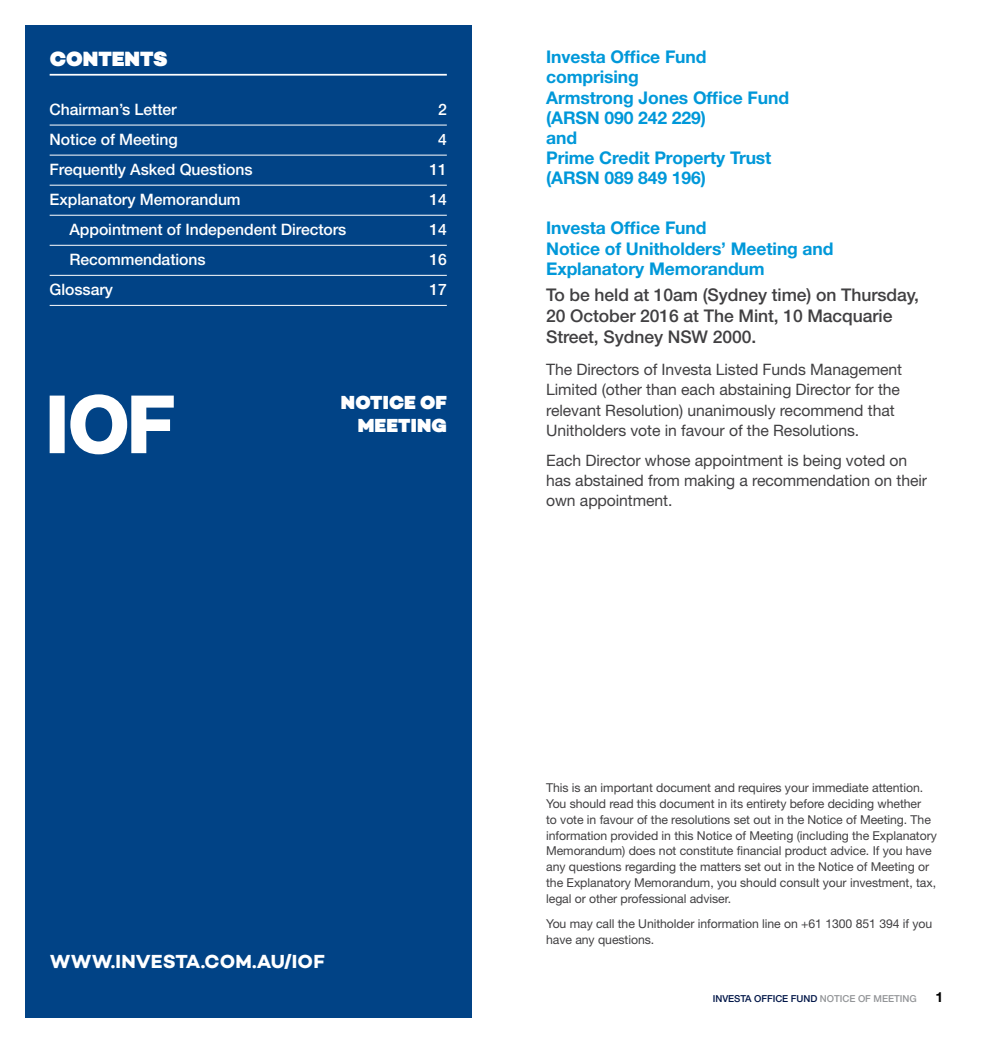
<style>
.page{position:relative;width:993px;height:1042px;background:#fff}
.page>*{position:absolute;margin:0;border:0;box-sizing:border-box;transform-origin:0 0}
.t1{font:900 21px "Campton";color:#fff}
.t2{font:700 19.25px "Campton";letter-spacing:.01em;color:#fff}
.t3{font:900 19.25px/23.1px "Campton";letter-spacing:.01em;color:#fff;text-align:right}
.t4{font:700 17.5px/20.1px "Helvetica Neue";letter-spacing:-.005em;color:#0098d9}
.t5{font:500 17.5px/21px "Helvetica Neue";letter-spacing:-.005em;color:#414042}
.t6{font:15.75px/20.1px "Helvetica Neue";letter-spacing:-.005em;color:#414042}
.t7{font:500 15.75px "Helvetica Neue";letter-spacing:-.005em;color:#fff}
.t8{font:700 14px "Helvetica Neue";color:#000}
.t9{font:12.25px/15.8px "Helvetica Neue";letter-spacing:-.005em;color:#414042}
.t10{font:500 9.62px "Helvetica Neue";letter-spacing:-.005em;color:#001648}
.s1{color:#939598}
</style>
<div class="page">
<div style="left:25px;top:25px;width:446px;height:992px;background:#014386"></div>
<hr style="left:50px;top:74px;width:396px;height:2px;background:#fff">
<hr style="left:50px;top:125px;width:396px;height:1px;background:#fff">
<hr style="left:50px;top:155px;width:396px;height:1px;background:#fff">
<hr style="left:50px;top:185px;width:396px;height:1px;background:#fff">
<hr style="left:50px;top:215px;width:396px;height:1px;background:#fff">
<hr style="left:50px;top:245px;width:396px;height:1px;background:#fff">
<hr style="left:50px;top:275px;width:396px;height:1px;background:#fff">
<hr style="left:50px;top:305px;width:396px;height:1px;background:#fff">
<svg style="left:50px;top:394px;width:124px;height:60px"></svg>
<h1 class="t1" style="left:50px;top:46px;width:119px">CONTENTS</h1>
<p class="t7" style="left:50px;top:100px;width:129px">Chairman’s Letter</p>
<p class="t7" style="left:438px;top:100px;width:10px">2</p>
<p class="t7" style="left:50px;top:130px;width:130px">Notice of Meeting</p>
<p class="t7" style="left:438px;top:130px;width:10px">4</p>
<p class="t7" style="left:50px;top:160px;width:204px">Frequently Asked Questions</p>
<p class="t7" style="left:429px;top:160px;width:19px">11</p>
<p class="t7" style="left:50px;top:190px;width:192px">Explanatory Memorandum</p>
<p class="t7" style="left:429px;top:190px;width:19px">14</p>
<p class="t7" style="left:69px;top:220px;width:278px">Appointment of Independent Directors</p>
<p class="t7" style="left:429px;top:220px;width:19px">14</p>
<p class="t7" style="left:69px;top:250px;width:138px">Recommendations</p>
<p class="t7" style="left:429px;top:250px;width:19px">16</p>
<p class="t7" style="left:50px;top:280px;width:65px">Glossary</p>
<p class="t7" style="left:429px;top:280px;width:19px">17</p>
<h2 class="t3" style="left:341px;top:390px;width:107px">NOTICE OF<br>MEETING</h2>
<h3 class="t4" style="left:546px;top:47px;width:244px">Investa Office Fund comprising<br>Armstrong Jones Office Fund (ARSN 090 242 229)<br>and<br>Prime Credit Property Trust (ARSN 089 849 196)</h3>
<h3 class="t4" style="left:546px;top:218px;width:289px">Investa Office Fund<br>Notice of Unitholders’ Meeting and<br>Explanatory Memorandum</h3>
<h3 class="t5" style="left:546px;top:284px;width:374px">To be held at 10am (Sydney time) on Thursday,<br>20 October 2016 at The Mint, 10 Macquarie<br>Street, Sydney NSW 2000.</h3>
<p class="t6" style="left:546px;top:359px;width:357px">The Directors of Investa Listed Funds Management Limited (other than each abstaining Director for the relevant Resolution) unanimously recommend that Unitholders vote in favour of the Resolutions.</p>
<p class="t6" style="left:546px;top:450px;width:382px">Each Director whose appointment is being voted on has abstained from making a recommendation on their own appointment.</p>
<h2 class="t2" style="left:50px;top:948px;width:276px">WWW.INVESTA.COM.AU/IOF</h2>
<p class="t9" style="left:546px;top:780px;width:392px">This is an important document and requires your immediate attention.<br>You should read this document in its entirety before deciding whether<br>to vote in favour of the resolutions set out in the Notice of Meeting. The information provided in this Notice of Meeting (including the Explanatory Memorandum) does not constitute financial product advice. If you have any questions regarding the matters set out in the Notice of Meeting or the Explanatory Memorandum, you should consult your investment, tax, legal or other professional adviser.</p>
<p class="t9" style="left:546px;top:916px;width:387px">You may call the Unitholder information line on +61 1300 851 394 if you have any questions.</p>
<p class="t10" style="left:712px;top:993px;width:205px">INVESTA OFFICE FUND <span class="s1">NOTICE OF MEETING</span></p>
<p class="t8" style="left:935px;top:989px;width:9px">1</p>
</div>
